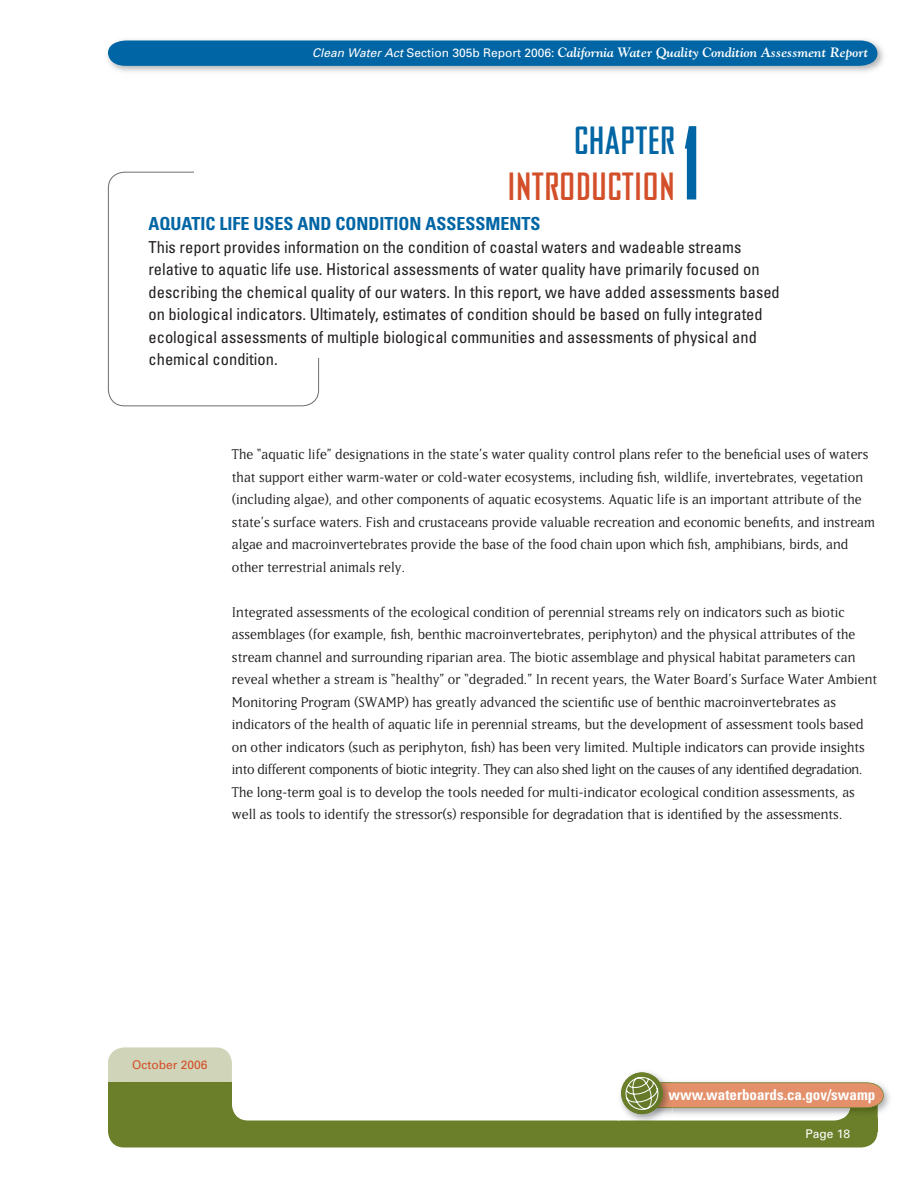
<style>
.page{position:relative;width:918px;height:1188px;background:#fff}
.page>*{position:absolute;margin:0;border:0;box-sizing:border-box;transform-origin:0 0}
.t1{font:700 96px "Bureau Agency";color:#0065a4}
.t2{font:700 36px "Bureau Agency";letter-spacing:.02em;color:#d34f29}
.t3{font:700 36px "Bureau Agency";letter-spacing:.02em;color:#0065a4}
.t4{font:700 condensed 18px "Univers";color:#0065a4}
.t5{font:16.5px/22.5px "Matrix";color:#231f20}
.t6{font:condensed 16.5px/22.5px "Univers";color:#231f20}
.t7{font:700 condensed 15px "Univers";color:#fff}
.t8{font:italic 700 13.5px "Goudy";color:#fff}
.t9{font:12px "Univers";color:#d34f29}
.t10{font:12px "Univers";color:#fff}
.s1{font-family:"Univers";font-weight:400;font-size:12px}
.s2{font-family:"Univers";font-weight:400;font-style:normal;font-size:12px}
</style>
<div class="page">
<div style="left:108px;top:1047px;width:124px;height:54px;background:#d0d5b9;border-radius:16px"></div>
<img style="left:107px;top:39px;width:777px;height:33px">
<div style="left:108px;top:41px;width:770px;height:25px;background:#0065a4"></div>
<div style="left:108px;top:1082px;width:770px;height:66px;background:#6b7f2a;border-radius:16px"></div>
<div style="left:232px;top:1042px;width:618px;height:78px;background:#fff;border-radius:16px"></div>
<div style="left:108px;top:1082px;width:124px;height:41px;background:#6b7f2a"></div>
<img style="left:673px;top:1110px;width:177px;height:8px">
<img style="left:862px;top:1110px;width:16px;height:8px">
<img style="left:620px;top:1090px;width:52px;height:31px">
<img style="left:621px;top:1072px;width:42px;height:42px">
<svg style="left:625px;top:1076px;width:259px;height:34px"></svg>
<div style="left:108px;top:172px;width:211px;height:234px;border:1px solid #6c6d70;border-radius:16px"></div>
<div style="left:194px;top:165px;width:127px;height:192px;background:#fff"></div>
<p class="t8" style="left:312px;top:44px;width:558px"><span class="s1">Clean Water Act</span> <span class="s2">Section 305b Report 2006:</span> California Water Quality Condition Assessment Report</p>
<h2 class="t3" style="left:574px;top:121px;width:102px">CHAPTER</h2>
<h2 class="t2" style="left:508px;top:167px;width:168px">INTRODUCTION</h2>
<h1 class="t1" style="left:682px;top:111px;width:21px">1</h1>
<p class="t4" style="left:148px;top:213px;width:393px">AQUATIC LIFE USES AND CONDITION ASSESSMENTS</p>
<p class="t6" style="left:148px;top:235px;width:633px">This report provides information on the condition of coastal waters and wadeable streams relative to aquatic life use. Historical assessments of water quality have primarily focused on describing the chemical quality of our waters. In this report, we have added assessments based on biological indicators. Ultimately, estimates of condition should be based on fully integrated ecological assessments of multiple biological communities and assessments of physical and chemical condition.</p>
<p class="t5" style="left:232px;top:443px;width:645px">The “aquatic life” designations in the state’s water quality control plans refer to the beneficial uses of waters that support either warm-water or cold-water ecosystems, including fish, wildlife, invertebrates, vegetation (including algae), and other components of aquatic ecosystems. Aquatic life is an important attribute of the state’s surface waters. Fish and crustaceans provide valuable recreation and economic benefits, and instream algae and macroinvertebrates provide the base of the food chain upon which fish, amphibians, birds, and other terrestrial animals rely.</p>
<p class="t5" style="left:232px;top:601px;width:647px">Integrated assessments of the ecological condition of perennial streams rely on indicators such as biotic assemblages (for example, fish, benthic macroinvertebrates, periphyton) and the physical attributes of the stream channel and surrounding riparian area. The biotic assemblage and physical habitat parameters can reveal whether a stream is “healthy” or “degraded.” In recent years, the Water Board’s Surface Water Ambient Monitoring Program (SWAMP) has greatly advanced the scientific use of benthic macroinvertebrates as indicators of the health of aquatic life in perennial streams, but the development of assessment tools based on other indicators (such as periphyton, fish) has been very limited. Multiple indicators can provide insights into different components of biotic integrity. They can also shed light on the causes of any identified degradation.<br>The long-term goal is to develop the tools needed for multi-indicator ecological condition assessments, as well as tools to identify the stressor(s) responsible for degradation that is identified by the assessments.</p>
<p class="t9" style="left:132px;top:1057px;width:77px">October 2006</p>
<p class="t7" style="left:669px;top:1085px;width:208px">www.waterboards.ca.gov/swamp</p>
<p class="t10" style="left:805px;top:1127px;width:46px">Page 18</p>
</div>
